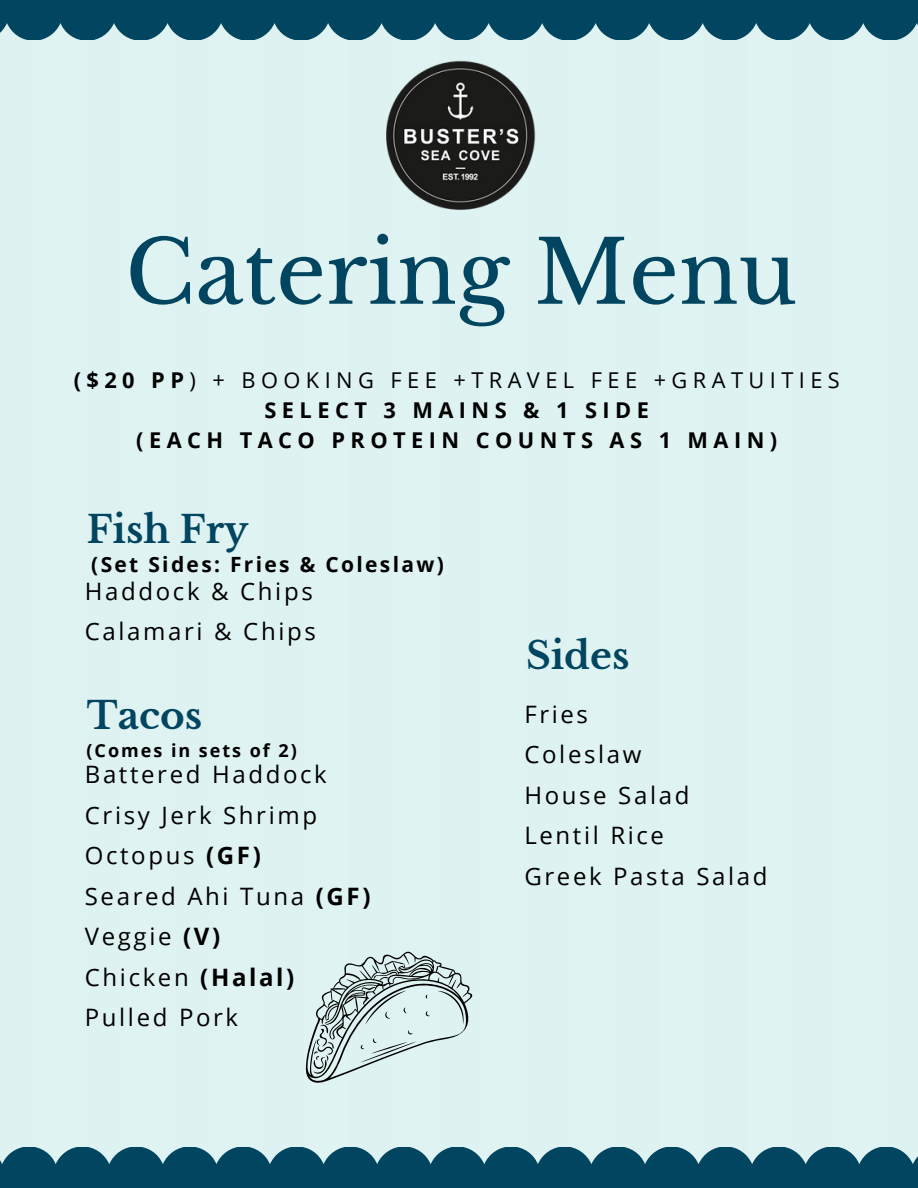
<style>
.page{position:relative;width:918px;height:1188px;background:#fff}
.page>*{position:absolute;margin:0;border:0;box-sizing:border-box;transform-origin:0 0}
.t1{font:87px "Libre Baskerville";color:#024560}
.t2{font:700 37.35px "Libre Baskerville";color:#024560}
.t3{font:24px/40.5px "Open Sans";letter-spacing:.11em;color:#000}
.t4{font:700 21.75px/30.3px "Open Sans";letter-spacing:.25em;color:#000;text-align:center}
.t5{font:700 21px "Open Sans";letter-spacing:.11em;color:#000}
.t6{font:700 18px "Open Sans";letter-spacing:.11em;color:#000}
.s1{font-weight:400}
.s2{font-weight:700}
</style>
<div class="page">
<svg style="left:0;top:0;width:918px;height:40px;background:#1a576f"></svg>
<svg style="left:0;top:1147px;width:918px;height:41px;background:#1a5870"></svg>
<img style="left:374px;top:50px;width:171px;height:171px">
<svg style="left:305px;top:952px;width:168px;height:132px;background:#c0d2d1"></svg>
<p class="t1" style="left:125px;top:219px;width:673px">Catering Menu</p>
<p class="t4" style="left:74px;top:364px;width:768px">($20 PP<span class="s1">) + BOOKING FEE +TRAVEL FEE +GRATUITIES<br></span>SELECT 3 MAINS &amp; 1 SIDE<br>(EACH TACO PROTEIN COUNTS AS 1 MAIN)</p>
<h1 class="t2" style="left:87px;top:507px;width:163px">Fish Fry</h1>
<h3 class="t3" style="left:85px;top:570px;width:233px">Haddock &amp; Chips<br>Calamari &amp; Chips</h3>
<h2 class="t5" style="left:91px;top:550px;width:354px">(Set Sides: Fries &amp; Coleslaw)</h2>
<h5 class="t2" style="left:87px;top:693px;width:117px">Tacos</h5>
<h4 class="t3" style="left:85px;top:754px;width:287px">Battered Haddock<br>Crisy Jerk Shrimp<br>Octopus <span class="s2">(GF)<br></span>Seared Ahi Tuna <span class="s2">(GF)<br></span>Veggie <span class="s2">(V)<br></span>Chicken <span class="s2">(Halal)<br></span>Pulled Pork</h4>
<h2 class="t6" style="left:86px;top:738px;width:212px">(Comes in sets of 2)</h2>
<p class="t2" style="left:526px;top:632px;width:105px">Sides</p>
<h4 class="t3" style="left:524px;top:693px;width:245px">Fries<br>Coleslaw<br>House Salad<br>Lentil Rice<br>Greek Pasta Salad</h4>
</div>
